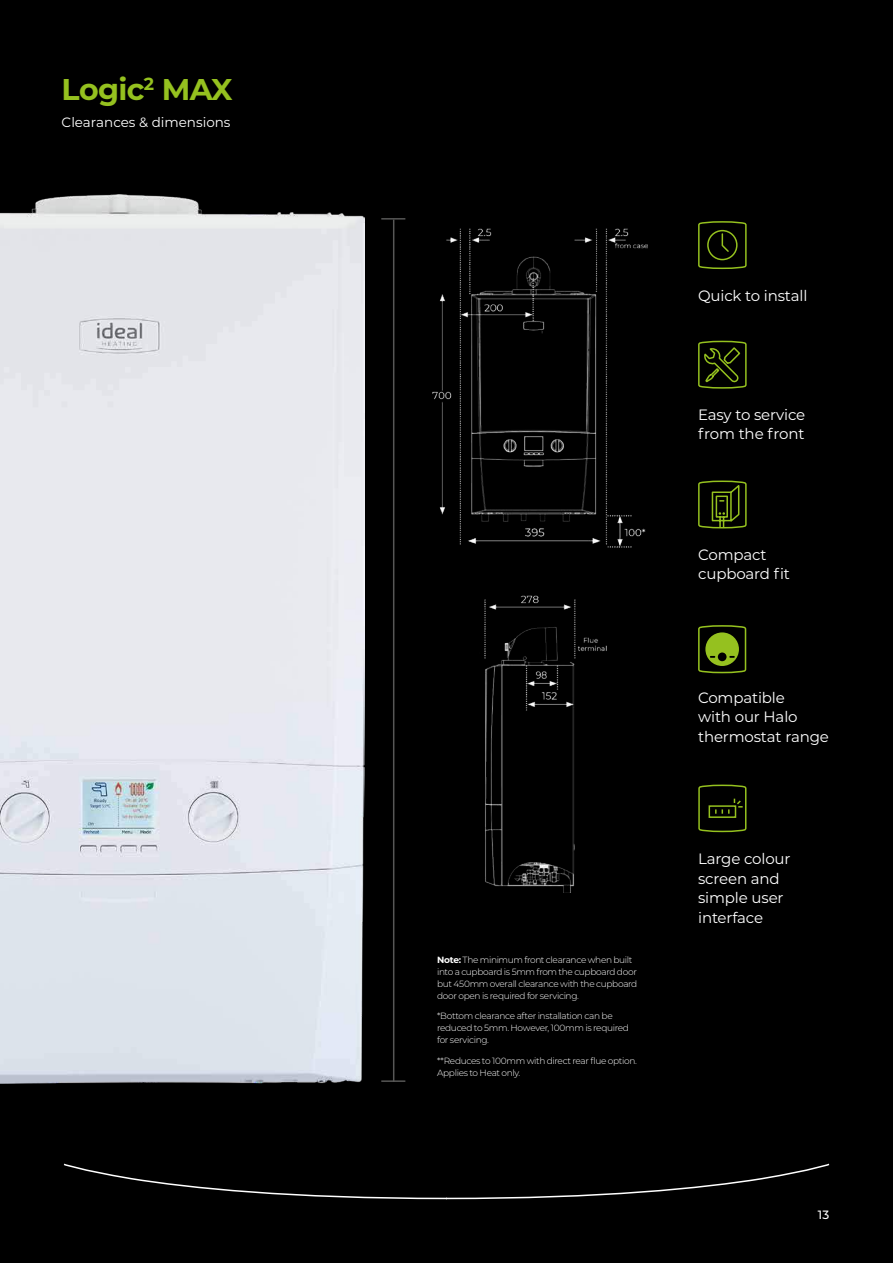
<style>
.page{position:relative;width:893px;height:1263px;background:#000}
.page>*{position:absolute;margin:0;border:0;box-sizing:border-box;transform-origin:0 0}
.t1{font:700 30px "Montserrat";letter-spacing:-.02em;color:#95c11f}
.t2{font:15px/19.5px "Montserrat";letter-spacing:-.01em;color:#fff}
.t3{font:13.5px "Montserrat";color:#fff}
.t4{font:500 12px "Montserrat";color:#fff}
.t5{font:300 9px/12px "Montserrat";letter-spacing:-.035em;color:#fff}
.s1{font-weight:700}
</style>
<div class="page">
<svg style="left:63px;top:1163px;width:767px;height:37px"></svg>
<svg style="left:698px;top:340px;width:49px;height:49px"></svg>
<svg style="left:698px;top:221px;width:49px;height:49px"></svg>
<svg style="left:698px;top:784px;width:49px;height:49px"></svg>
<svg style="left:698px;top:480px;width:49px;height:49px"></svg>
<hr style="left:393px;top:219px;width:1px;height:863px;background:#575756">
<hr style="left:381px;top:218px;width:24px;height:2px;background:#575756">
<hr style="left:381px;top:1080px;width:24px;height:2px;background:#575756">
<img style="left:0;top:194px;width:364px;height:889px">
<img style="left:432px;top:228px;width:215px;height:320px">
<img style="left:484px;top:595px;width:123px;height:298px">
<svg style="left:698px;top:625px;width:48px;height:48px"></svg>
<h1 class="t1" style="left:62px;top:68px;width:172px">Logic<sup>2</sup> MAX</h1>
<h3 class="t3" style="left:62px;top:113px;width:170px">Clearances &amp; dimensions</h3>
<p class="t5" style="left:437px;top:953px;width:202px"><span class="s1">Note:</span> The minimum front clearance when built into a cupboard is 5mm from the cupboard door but 450mm overall clearance with the cupboard door open is required for servicing.</p>
<p class="t5" style="left:437px;top:1009px;width:193px">*Bottom clearance after installation can be reduced to 5mm. However, 100mm is required for servicing.</p>
<p class="t5" style="left:437px;top:1054px;width:201px">**Reduces to 100mm with direct rear flue option.<br>Applies to Heat only.</p>
<h2 class="t2" style="left:698px;top:285px;width:111px">Quick to install</h2>
<h2 class="t2" style="left:698px;top:404px;width:109px">Easy to service from the front</h2>
<h2 class="t2" style="left:698px;top:544px;width:93px">Compact cupboard fit</h2>
<h2 class="t2" style="left:698px;top:687px;width:132px">Compatible<br>with our Halo thermostat range</h2>
<h2 class="t2" style="left:698px;top:848px;width:94px">Large colour screen and simple user interface</h2>
<h3 class="t4" style="left:818px;top:1207px;width:13px">13</h3>
</div>
